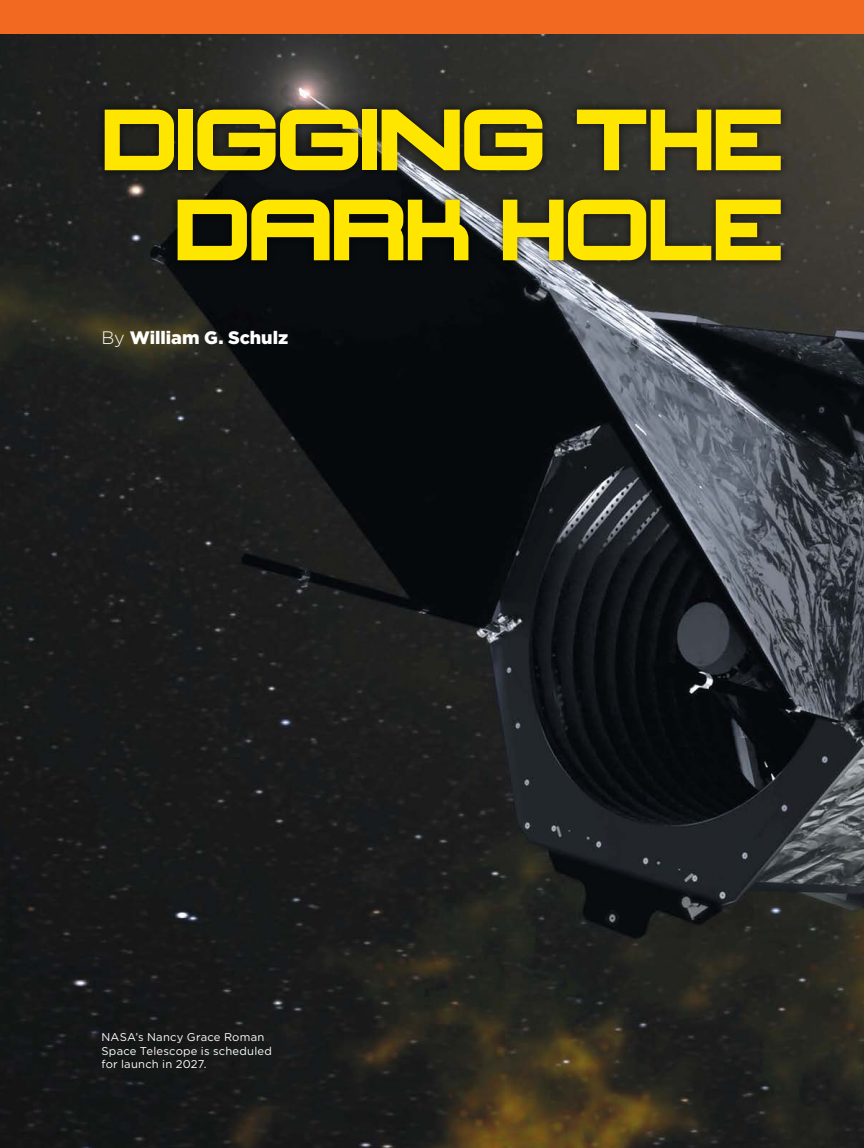
<style>
.page{position:relative;width:864px;height:1148px;background:#fff}
.page>*{position:absolute;margin:0;border:0;box-sizing:border-box;transform-origin:0 0}
.t1{font:75px/90px "BOL Dfinger";color:#ffe600;text-align:right}
.t2{font:900 18px "Gotham";letter-spacing:-.005em;color:#fff}
.t3{font:11.25px/13.5px "Gotham";letter-spacing:.02em;color:#fff}
.s1{font-weight:300}
</style>
<div class="page">
<img style="left:0;top:33px;width:864px;height:1115px">
<div style="left:0;top:0;width:864px;height:33px;background:#f26921"></div>
<div style="left:97px;top:101px;width:692px;height:167px;background:#000;opacity:.75"></div>
<h1 class="t1" style="left:102px;top:100px;width:682px">DIGGING THE<br>DARK HOLE</h1>
<h2 class="t2" style="left:102px;top:325px;width:188px"><span class="s1">By</span> William G. Schulz</h2>
<p class="t3" style="left:102px;top:1030px;width:172px">NASA’s Nancy Grace Roman<br>Space Telescope is scheduled for launch in 2027.</p>
</div>
